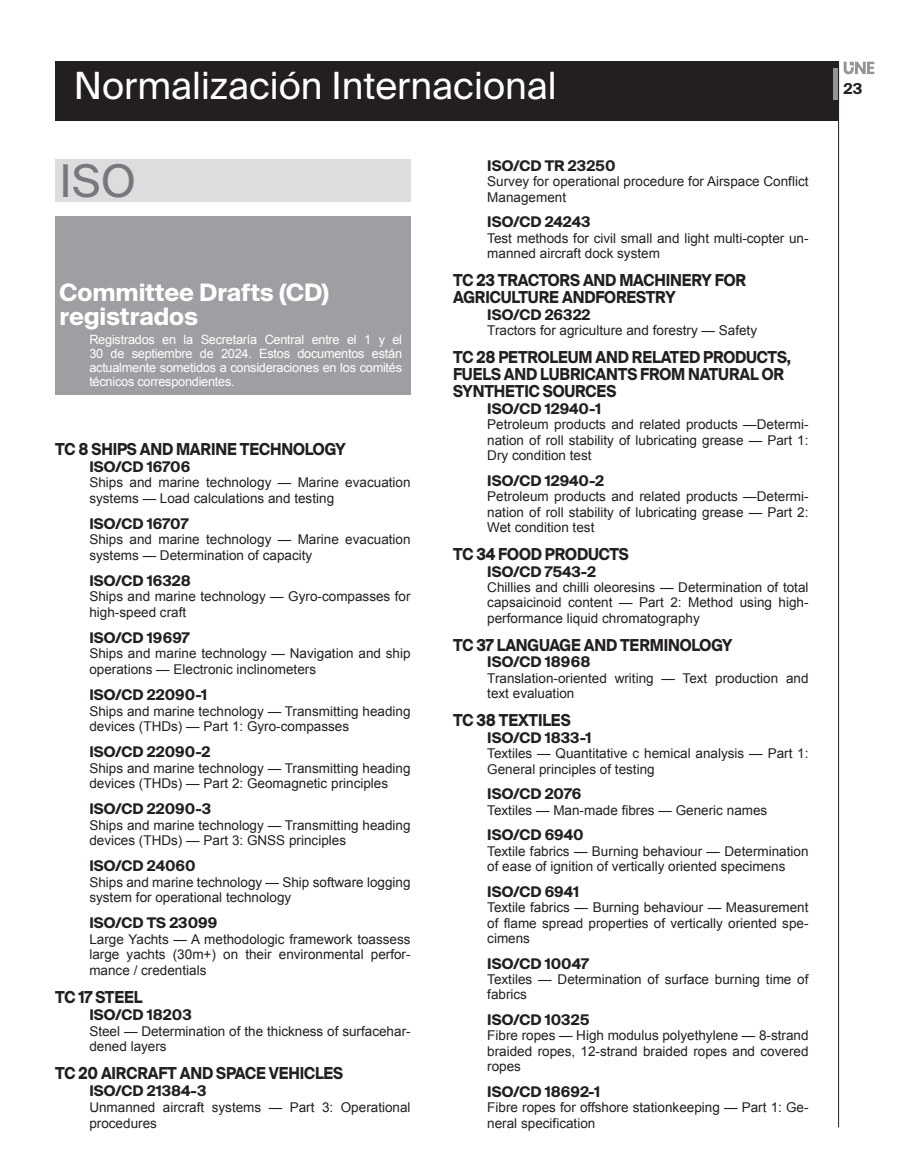
<style>
.page{position:relative;width:915px;height:1170px;background:#fff}
.page>*{position:absolute;margin:0;border:0;box-sizing:border-box;transform-origin:0 0}
.t1{font:45px "Suisse Intl";color:#76787b}
.t2{font:37.5px "Suisse Intl";color:#fff}
.t3{font:700 24px/24px "Suisse Intl";color:#fff}
.t4{font:700 16.5px/17px "Suisse Intl";letter-spacing:-.01em;color:#231f20;scale:.9 1}
.t5{font:700 15px "Suisse Intl";color:#231f20}
.t6{font:700 14.7px "Suisse Intl";color:#231f20}
.t7{font:13.5px/15.5px "Arial";color:#231f20}
.t8{font:12.75px/14.2px "Arial";letter-spacing:-.02em;color:#fff;text-align:justify}
</style>
<div class="page">
<div style="left:55px;top:62px;width:783px;height:59px;background:#231f20"></div>
<div style="left:833px;top:68px;width:5px;height:31px;background:#939598"></div>
<hr style="left:838px;top:62px;width:1px;height:1065px;background:#231f20">
<svg style="left:843px;top:62px;width:31px;height:12px"></svg>
<div style="left:55px;top:216px;width:355px;height:179px;background:#9d9fa2"></div>
<div style="left:55px;top:159px;width:355px;height:43px;background:#dcdddf"></div>
<h2 class="t2" style="left:74px;top:64px;width:484px">Normalización Internacional</h2>
<p class="t5" style="left:843px;top:80px;width:20px">23</p>
<h1 class="t1" style="left:60px;top:155px;width:78px">ISO</h1>
<h3 class="t3" style="left:60px;top:280px;width:271px">Committee Drafts (CD) registrados</h3>
<p class="t8" style="left:89px;top:332px;width:314px">Registrados en la Secretaría Central entre el 1 y el 30 de septiembre de 2024. Estos documentos están actualmente sometidos a consideraciones en los comités técnicos correspondientes.</p>
<p class="t4" style="left:55px;top:440px;width:324px">TC 8 SHIPS AND MARINE TECHNOLOGY</p>
<p class="t6" style="left:89px;top:458px;width:102px">ISO/CD 16706</p>
<p class="t7" style="left:89px;top:475px;width:323px">Ships and marine technology — Marine evacuation systems — Load calculations and testing</p>
<p class="t6" style="left:89px;top:515px;width:101px">ISO/CD 16707</p>
<p class="t7" style="left:89px;top:532px;width:323px">Ships and marine technology — Marine evacuation systems — Determination of capacity</p>
<p class="t6" style="left:89px;top:572px;width:103px">ISO/CD 16328</p>
<p class="t7" style="left:89px;top:589px;width:323px">Ships and marine technology — Gyro-compasses for high-speed craft</p>
<p class="t6" style="left:89px;top:629px;width:102px">ISO/CD 19697</p>
<p class="t7" style="left:89px;top:646px;width:323px">Ships and marine technology — Navigation and ship operations — Electronic inclinometers</p>
<p class="t6" style="left:89px;top:686px;width:119px">ISO/CD 22090-1</p>
<p class="t7" style="left:89px;top:703px;width:322px">Ships and marine technology — Transmitting heading devices (THDs) — Part 1: Gyro-compasses</p>
<p class="t6" style="left:89px;top:743px;width:122px">ISO/CD 22090-2</p>
<p class="t7" style="left:89px;top:760px;width:322px">Ships and marine technology — Transmitting heading devices (THDs) — Part 2: Geomagnetic principles</p>
<p class="t6" style="left:89px;top:800px;width:123px">ISO/CD 22090-3</p>
<p class="t7" style="left:89px;top:817px;width:322px">Ships and marine technology — Transmitting heading devices (THDs) — Part 3: GNSS principles</p>
<p class="t6" style="left:89px;top:857px;width:108px">ISO/CD 24060</p>
<p class="t7" style="left:89px;top:874px;width:323px">Ships and marine technology — Ship software logging system for operational technology</p>
<p class="t6" style="left:89px;top:914px;width:129px">ISO/CD TS 23099</p>
<p class="t7" style="left:89px;top:931px;width:323px;text-align:justify">Large Yachts — A methodologic framework toassess large yachts (30m+) on their environmental perfor&shy;mance / credentials</p>
<p class="t4" style="left:55px;top:988px;width:98px">TC 17 STEEL</p>
<p class="t6" style="left:89px;top:1006px;width:104px">ISO/CD 18203</p>
<p class="t7" style="left:89px;top:1023px;width:323px">Steel — Determination of the thickness of surfacehar&shy;dened layers</p>
<p class="t4" style="left:55px;top:1064px;width:321px">TC 20 AIRCRAFT AND SPACE VEHICLES</p>
<p class="t6" style="left:89px;top:1082px;width:119px">ISO/CD 21384-3</p>
<p class="t7" style="left:89px;top:1099px;width:323px">Unmanned aircraft systems — Part 3: Operational procedures</p>
<p class="t6" style="left:487px;top:157px;width:130px">ISO/CD TR 23250</p>
<p class="t7" style="left:487px;top:174px;width:323px">Survey for operational procedure for Airspace Conflict<br>Management</p>
<p class="t6" style="left:487px;top:214px;width:105px">ISO/CD 24243</p>
<p class="t7" style="left:487px;top:230px;width:323px">Test methods for civil small and light multi-copter un&shy;manned aircraft dock system</p>
<p class="t4" style="left:453px;top:272px;width:327px">TC 23 TRACTORS AND MACHINERY FOR<br>AGRICULTURE ANDFORESTRY</p>
<p class="t6" style="left:487px;top:306px;width:105px">ISO/CD 26322</p>
<p class="t7" style="left:487px;top:323px;width:271px">Tractors for agriculture and forestry — Safety</p>
<p class="t4" style="left:453px;top:348px;width:377px">TC 28 PETROLEUM AND RELATED PRODUCTS,<br>FUELS AND LUBRICANTS FROM NATURAL OR<br>SYNTHETIC SOURCES</p>
<p class="t6" style="left:487px;top:400px;width:115px">ISO/CD 12940-1</p>
<p class="t7" style="left:487px;top:417px;width:323px;text-align:justify">Petroleum products and related products —Determi&shy;nation of roll stability of lubricating grease — Part 1:<br>Dry condition test</p>
<p class="t6" style="left:487px;top:472px;width:118px">ISO/CD 12940-2</p>
<p class="t7" style="left:487px;top:488px;width:323px;text-align:justify">Petroleum products and related products —Determi&shy;nation of roll stability of lubricating grease — Part 2:<br>Wet condition test</p>
<p class="t4" style="left:453px;top:545px;width:196px">TC 34 FOOD PRODUCTS</p>
<p class="t6" style="left:487px;top:563px;width:110px">ISO/CD 7543-2</p>
<p class="t7" style="left:487px;top:579px;width:323px;text-align:justify">Chillies and chilli oleoresins — Determination of total capsaicinoid content — Part 2: Method using high&shy;performance liquid chromatography</p>
<p class="t4" style="left:453px;top:636px;width:312px">TC 37 LANGUAGE AND TERMINOLOGY</p>
<p class="t6" style="left:487px;top:653px;width:105px">ISO/CD 18968</p>
<p class="t7" style="left:487px;top:670px;width:323px">Translation-oriented writing — Text production and text evaluation</p>
<p class="t4" style="left:453px;top:711px;width:132px">TC 38 TEXTILES</p>
<p class="t6" style="left:487px;top:729px;width:106px">ISO/CD 1833-1</p>
<p class="t7" style="left:487px;top:746px;width:323px">Textiles — Quantitative c hemical analysis — Part 1:<br>General principles of testing</p>
<p class="t6" style="left:487px;top:785px;width:96px">ISO/CD 2076</p>
<p class="t7" style="left:487px;top:802px;width:281px">Textiles — Man-made fibres — Generic names</p>
<p class="t6" style="left:487px;top:826px;width:98px">ISO/CD 6940</p>
<p class="t7" style="left:487px;top:843px;width:323px">Textile fabrics — Burning behaviour — Determination of ease of ignition of vertically oriented specimens</p>
<p class="t6" style="left:487px;top:882px;width:93px">ISO/CD 6941</p>
<p class="t7" style="left:487px;top:899px;width:323px;text-align:justify">Textile fabrics — Burning behaviour — Measurement of flame spread properties of vertically oriented spe&shy;cimens</p>
<p class="t6" style="left:487px;top:954px;width:103px">ISO/CD 10047</p>
<p class="t7" style="left:487px;top:971px;width:323px">Textiles — Determination of surface burning time of fabrics</p>
<p class="t6" style="left:487px;top:1011px;width:104px">ISO/CD 10325</p>
<p class="t7" style="left:487px;top:1027px;width:323px;text-align:justify">Fibre ropes — High modulus polyethylene — 8-strand braided ropes, 12-strand braided ropes and covered ropes</p>
<p class="t6" style="left:487px;top:1082px;width:114px">ISO/CD 18692-1</p>
<p class="t7" style="left:487px;top:1099px;width:323px">Fibre ropes for offshore stationkeeping — Part 1: Ge&shy;neral specification</p>
</div>
